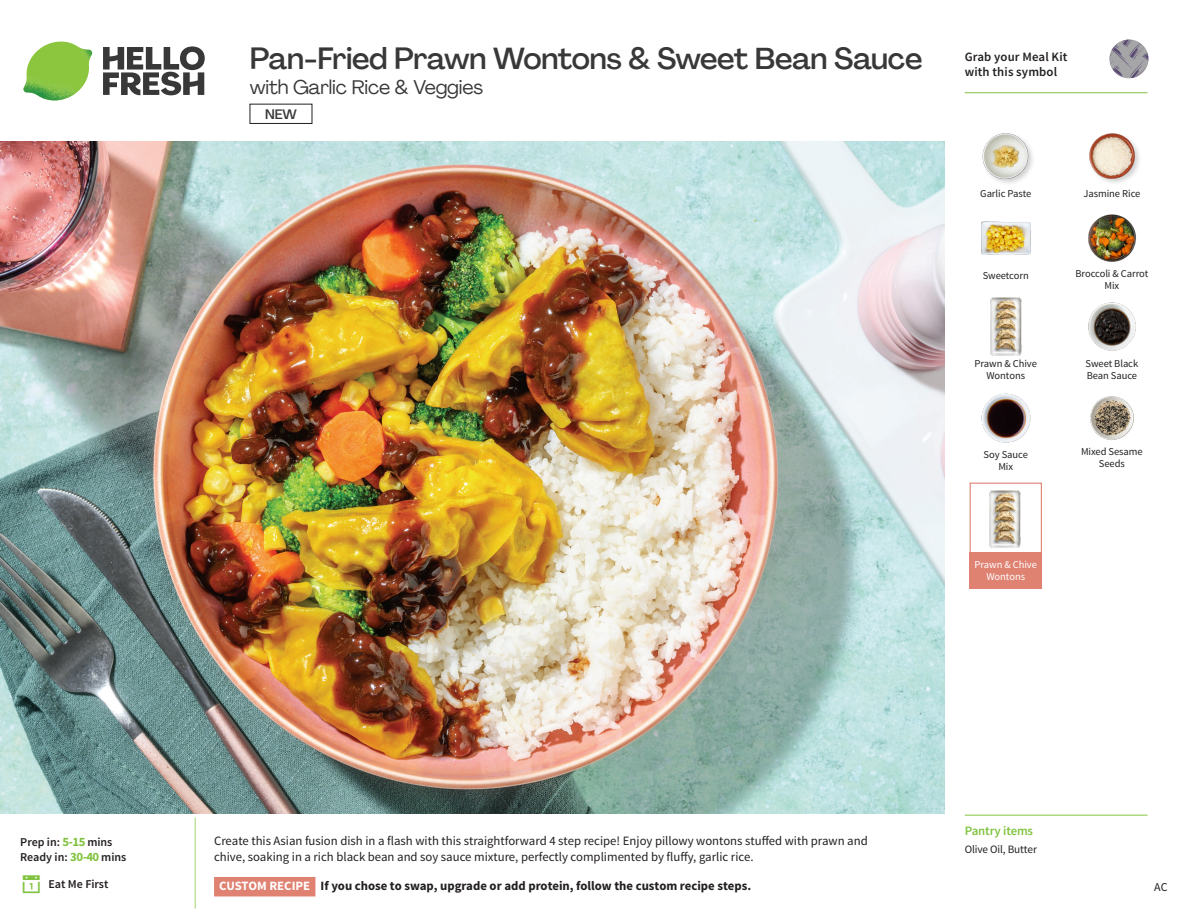
<style>
.page{position:relative;width:1188px;height:918px;background:#fff}
.page>*{position:absolute;margin:0;border:0;box-sizing:border-box;transform-origin:0 0}
._15_Titel_UK{font:500 30px "Agrandir";letter-spacing:-.015em;color:#383839}
._15_Titel_UK-2{font:19.5px "Agrandir";letter-spacing:-.01em;color:#383839}
.t1{font:500 13.5px "Agrandir";color:#383839}
.Step_6_Text_AU{font:12.75px/16.5px "Source Sans Pro";color:#231f20}
.Step_6_Text_AU-2{font:700 12.75px "Source Sans Pro";color:#231f20}
.t2{font:600 12.75px/15px "Source Sans Pro";letter-spacing:.01em;color:#231f20}
._04_Headers_Front{font:600 12.75px "Source Sans Pro";letter-spacing:-.01em;color:#81c340}
._04_Intro{font:600 12px "Source Sans Pro";color:#231f20}
.t3{font:12px "Source Sans Pro";color:#231f20}
._05_Pantry{font:11.25px "Source Sans Pro";letter-spacing:-.01em;color:#231f20}
._18_FRONT_ingredients{font:10.5px/12px "Source Sans Pro";letter-spacing:-.005em;color:#231f20;text-align:center}
._18_FRONT_ingredients-2{font:10.5px/12px "Source Sans Pro";letter-spacing:-.005em;color:#fff;text-align:center}
.s1{font-weight:700;font-size:12.75px;color:#81c340}
.s2{color:#fff}
</style>
<div class="page">
<svg style="left:103px;top:46px;width:102px;height:49px"></svg>
<img style="left:23px;top:42px;width:69px;height:59px">
<svg style="left:194px;top:817px;width:122px;height:92px"></svg>
<img style="left:0;top:142px;width:945px;height:672px">
<div style="left:250px;top:104px;width:62px;height:20px;border:1px solid #231f20"></div>
<img style="left:1088px;top:302px;width:48px;height:49px">
<img style="left:1090px;top:396px;width:44px;height:44px">
<img style="left:981px;top:393px;width:50px;height:50px">
<img style="left:990px;top:298px;width:32px;height:57px">
<img style="left:981px;top:221px;width:50px;height:34px">
<img style="left:1088px;top:214px;width:48px;height:48px">
<img style="left:982px;top:133px;width:51px;height:50px">
<div style="left:1088px;top:132px;width:54px;height:54px;background:#231f20;opacity:.2"></div>
<img style="left:1088px;top:132px;width:49px;height:49px">
<div style="left:970px;top:483px;width:72px;height:72px;border:1px solid #df8272"></div>
<div style="left:970px;top:552px;width:72px;height:37px;background:#df8272"></div>
<img style="left:989px;top:490px;width:32px;height:57px">
<svg style="left:1092px;top:39px;width:57px;height:55px"></svg>
<hr style="left:965px;top:815px;width:183px;height:1px;background:#81c340">
<hr style="left:965px;top:92px;width:183px;height:1px;background:#81c340">
<p class="_15_Titel_UK" style="left:250px;top:40px;width:674px">Pan-Fried Prawn Wontons &amp; Sweet Bean Sauce</p>
<p class="_15_Titel_UK-2" style="left:250px;top:75px;width:235px">with Garlic Rice &amp; Veggies</p>
<p class="t1" style="left:265px;top:106px;width:33px">NEW</p>
<p class="t2" style="left:965px;top:50px;width:104px">Grab your Meal Kit with this symbol</p>
<p class="_18_FRONT_ingredients" style="left:980px;top:188px;width:53px">Garlic Paste</p>
<p class="_18_FRONT_ingredients" style="left:1083px;top:188px;width:59px">Jasmine Rice</p>
<p class="_18_FRONT_ingredients" style="left:983px;top:270px;width:48px">Sweetcorn</p>
<p class="_18_FRONT_ingredients" style="left:1075px;top:267px;width:74px">Broccoli &amp; Carrot<br>Mix</p>
<p class="_18_FRONT_ingredients" style="left:975px;top:357px;width:64px">Prawn &amp; Chive<br>Wontons</p>
<p class="_18_FRONT_ingredients" style="left:1086px;top:357px;width:54px;text-align:left">Sweet Black<br>Bean Sauce</p>
<p class="_18_FRONT_ingredients" style="left:984px;top:449px;width:46px">Soy Sauce<br>Mix</p>
<p class="_18_FRONT_ingredients" style="left:1081px;top:446px;width:63px">Mixed Sesame<br>Seeds</p>
<p class="_18_FRONT_ingredients-2" style="left:975px;top:559px;width:64px">Prawn &amp; Chive<br>Wontons</p>
<p class="_04_Intro" style="left:20px;top:835px;width:94px">Prep in: <span class="s1">5-15</span> mins</p>
<p class="_04_Intro" style="left:20px;top:850px;width:108px">Ready in: <span class="s1">30-40</span> mins</p>
<p class="_04_Intro" style="left:48px;top:876px;width:62px">Eat Me First</p>
<p class="Step_6_Text_AU" style="left:214px;top:832px;width:655px">Create this Asian fusion dish in a flash with this straightforward 4 step recipe! Enjoy pillowy wontons stuffed with prawn and chive, soaking in a rich black bean and soy sauce mixture, perfectly complimented by fluffy, garlic rice.</p>
<p class="Step_6_Text_AU-2" style="left:219px;top:878px;width:533px"><span class="s2">CUSTOM RECIPE</span> If you chose to swap, upgrade or add protein, follow the custom recipe steps.</p>
<p class="_04_Headers_Front" style="left:965px;top:822px;width:70px">Pantry items</p>
<p class="_05_Pantry" style="left:965px;top:842px;width:74px">Olive Oil, Butter</p>
<p class="t3" style="left:1154px;top:879px;width:15px">AC</p>
</div>
